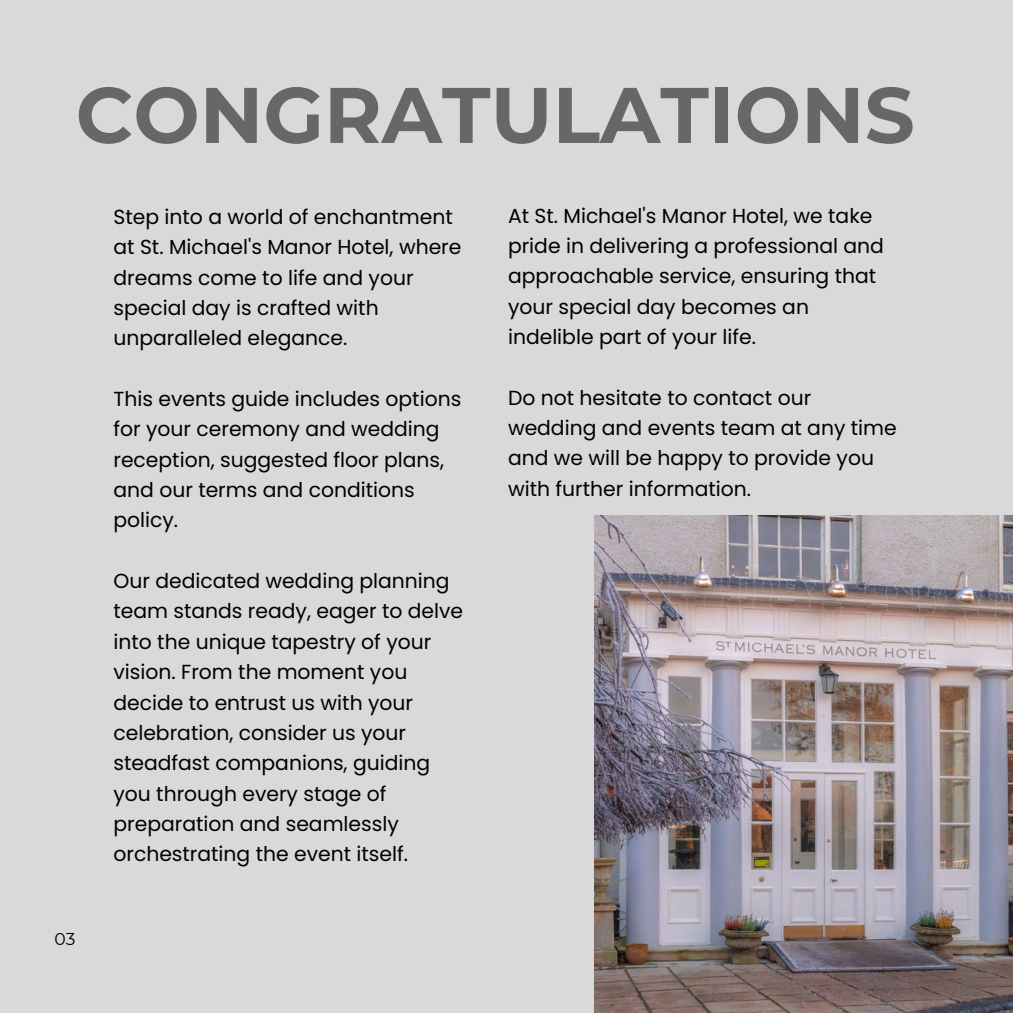
<style>
.page{position:relative;width:1013px;height:1013px;background:#fff}
.page>*{position:absolute;margin:0;border:0;box-sizing:border-box;transform-origin:0 0}
.t1{font:700 78.62px "Montserrat";color:#676767}
.t2{font:20.38px/30.4px "Poppins";color:#000001}
.t3{font:17.12px "Montserrat";color:#000001}
</style>
<div class="page">
<div style="left:0;top:0;width:1012px;height:1012px;background:#d9d9d9"></div>
<img style="left:594px;top:516px;width:418px;height:496px">
<p class="t1" style="left:76px;top:67px;width:840px">CONGRATULATIONS</p>
<p class="t3" style="left:54px;top:928px;width:22px">03</p>
<p class="t2" style="left:113px;top:202px;width:349px">Step into a world of enchantment at St. Michael's Manor Hotel, where dreams come to life and your special day is crafted with unparalleled elegance.</p>
<p class="t2" style="left:113px;top:384px;width:349px">This events guide includes options for your ceremony and wedding reception, suggested floor plans, and our terms and conditions policy.</p>
<p class="t2" style="left:113px;top:566px;width:351px">Our dedicated wedding planning team stands ready, eager to delve into the unique tapestry of your vision. From the moment you decide to entrust us with your celebration, consider us your steadfast companions, guiding you through every stage of preparation and seamlessly orchestrating the event itself.</p>
<p class="t2" style="left:508px;top:200px;width:377px">At St. Michael's Manor Hotel, we take pride in delivering a professional and approachable service, ensuring that your special day becomes an indelible part of your life.</p>
<p class="t2" style="left:508px;top:382px;width:390px">Do not hesitate to contact our wedding and events team at any time and we will be happy to provide you with further information.</p>
</div>
